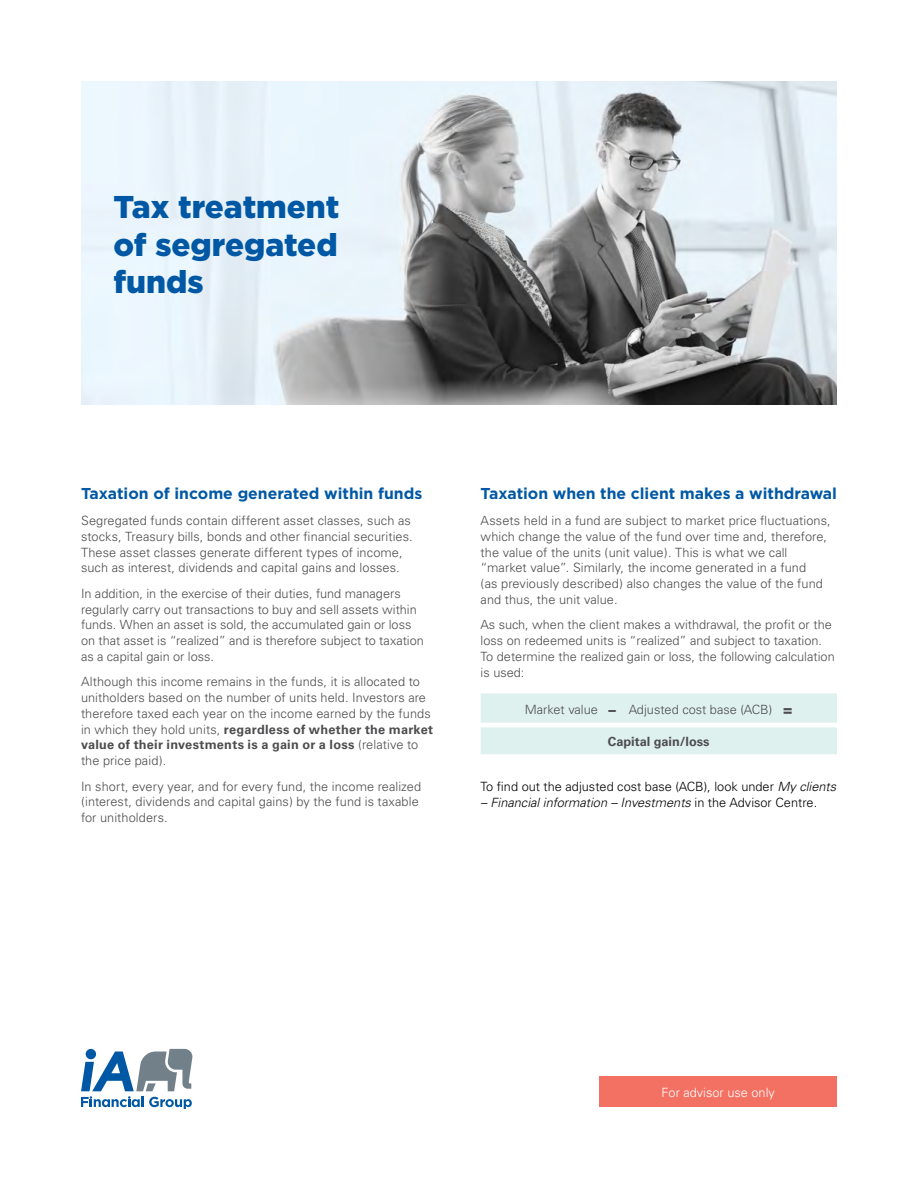
<style>
.page{position:relative;width:918px;height:1188px;background:#fff}
.page>*{position:absolute;margin:0;border:0;box-sizing:border-box;transform-origin:0 0}
.t1{font:900 31.5px/37.8px "Gotham";color:#0058a4;text-align:justify}
.Sous-titre{font:700 15.75px "Gotham";color:#0058a4}
.Texte_courant{font:300 12.75px/15.8px "Univers";letter-spacing:.005em;color:#4d4d4f}
.Texte_courant-2{font:300 12.75px "Univers";color:#000}
.Texte_courant-3{font:italic 300 12.75px "Univers";color:#000}
.t2{font:300 12.75px "Univers";color:#fff}
.Texte_courant-4{font:700 12.75px "Univers";color:#4d4d4f}
.s1{font-weight:700}
.s2{font-weight:900;font-size:15px}
.s3{font-style:italic}
.s4{font-style:normal}
</style>
<div class="page">
<img style="left:81px;top:81px;width:756px;height:324px">
<svg style="left:481px;top:693px;width:356px;height:61px;background:#e1f2f0"></svg>
<svg style="left:81px;top:1049px;width:111px;height:59px"></svg>
<div style="left:599px;top:1077px;width:238px;height:30px;background:#f37163"></div>
<p class="t1" style="left:113px;top:187px;width:228px">Tax treatment of segregated funds</p>
<p class="Sous-titre" style="left:81px;top:483px;width:343px">Taxation of income generated within funds</p>
<p class="Texte_courant" style="left:81px;top:513px;width:333px">Segregated funds contain different asset classes, such as stocks, Treasury bills, bonds and other financial securities.<br>These asset classes generate different types of income, such as interest, dividends and capital gains and losses.</p>
<p class="Texte_courant" style="left:81px;top:585px;width:344px">In addition, in the exercise of their duties, fund managers regularly carry out transactions to buy and sell assets within funds. When an asset is sold, the accumulated gain or loss on that asset is “realized” and is therefore subject to taxation as a capital gain or loss.</p>
<p class="Texte_courant" style="left:81px;top:674px;width:354px">Although this income remains in the funds, it is allocated to unitholders based on the number of units held. Investors are therefore taxed each year on the income earned by the funds in which they hold units, <span class="s1">regardless of whether the market value of their investments is a gain or a loss</span> (relative to the price paid).</p>
<p class="Texte_courant" style="left:81px;top:778px;width:342px">In short, every year, and for every fund, the income realized (interest, dividends and capital gains) by the fund is taxable for unitholders.</p>
<p class="Sous-titre" style="left:481px;top:483px;width:358px">Taxation when the client makes a withdrawal</p>
<p class="Texte_courant" style="left:481px;top:513px;width:352px">Assets held in a fund are subject to market price fluctuations, which change the value of the fund over time and, therefore, the value of the units (unit value). This is what we call “market value”. Similarly, the income generated in a fund<br>(as previously described) also changes the value of the fund and thus, the unit value.</p>
<p class="Texte_courant" style="left:481px;top:617px;width:356px">As such, when the client makes a withdrawal, the profit or the loss on redeemed units is “realized” and subject to taxation.<br>To determine the realized gain or loss, the following calculation is used:</p>
<p class="Texte_courant" style="left:525px;top:702px;width:270px">Market value <span class="s2">–</span> Adjusted cost base (ACB) <span class="s2">=</span></p>
<p class="Texte_courant-4" style="left:608px;top:734px;width:103px">Capital gain/loss</p>
<p class="Texte_courant-2" style="left:481px;top:779px;width:357px">To find out the adjusted cost base (ACB), look under <span class="s3">My clients</span></p>
<p class="Texte_courant-3" style="left:481px;top:795px;width:338px">– Financial information – Investments <span class="s4">in the Advisor Centre.</span></p>
<p class="t2" style="left:662px;top:1085px;width:115px">For advisor use only</p>
</div>
